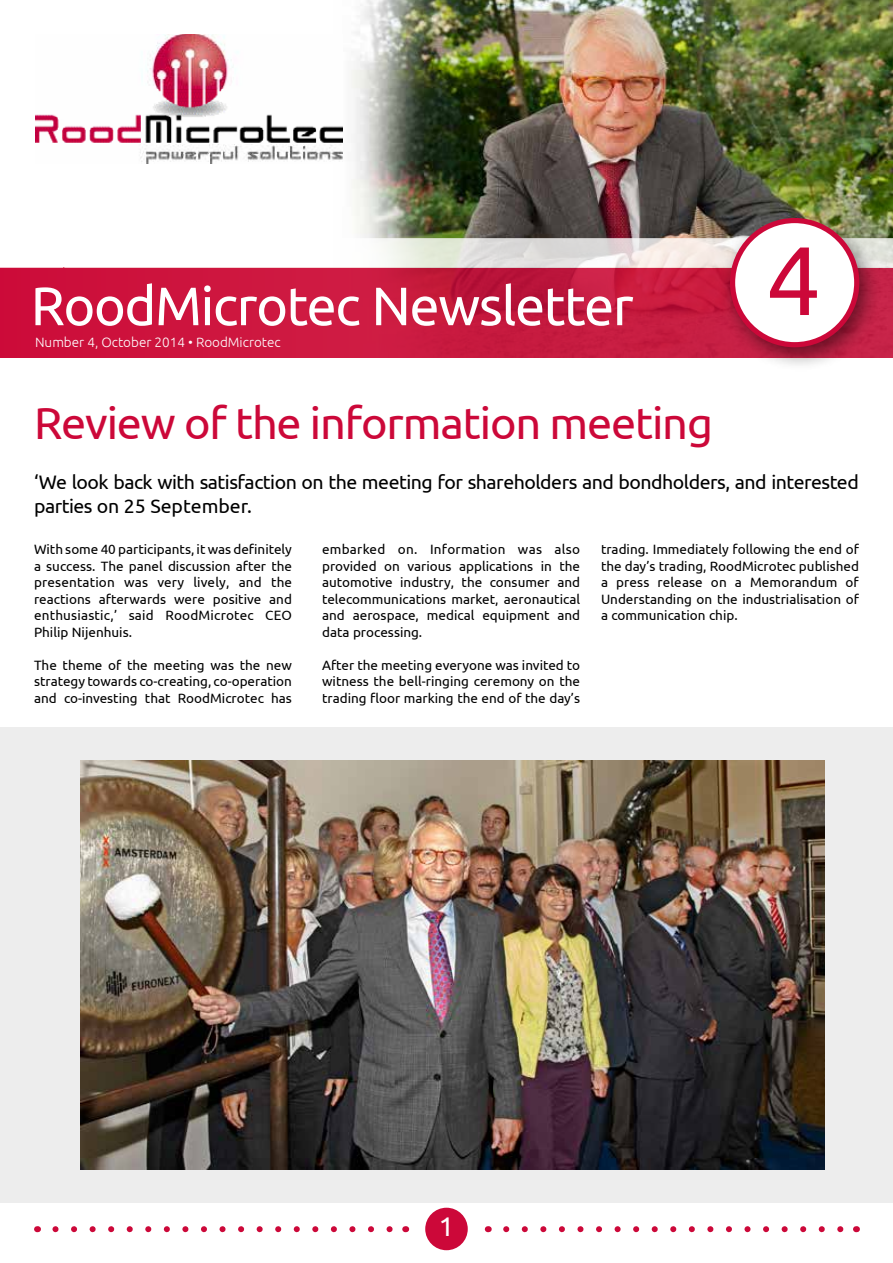
<style>
.page{position:relative;width:893px;height:1263px;background:#fff}
.page>*{position:absolute;margin:0;border:0;box-sizing:border-box;transform-origin:0 0}
.t1{font:97.35px "Ubuntu";color:#cc0839}
.t2{font:54px "Ubuntu";letter-spacing:-.025em;color:#fff}
.t3{font:45px "Ubuntu";letter-spacing:-.025em;color:#cc0839}
.t4{font:27px "Ubuntu";color:#fff}
.t5{font:19.5px/24px "Ubuntu";letter-spacing:-.025em;color:#000}
.t6{font:13.5px/16.5px "Ubuntu";color:#000;text-align:justify}
.t7{font:300 13.5px "Ubuntu";color:#fff}
</style>
<div class="page">
<div style="left:0;top:727px;width:893px;height:475px;background:#ededed"></div>
<img style="left:334px;top:0;width:559px;height:358px">
<div style="left:425px;top:1208px;width:43px;height:42px;background:#cc0839;border-radius:50%"></div>
<svg style="left:55px;top:1226px;width:338px;height:6px"></svg>
<svg style="left:506px;top:1226px;width:338px;height:6px"></svg>
<svg style="left:0;top:268px;width:893px;height:89px;background:#c8163e"></svg>
<svg style="left:0;top:238px;width:893px;height:30px"></svg>
<div style="left:717px;top:207px;width:166px;height:165px;background:#000;opacity:.5"></div>
<div style="left:733px;top:221px;width:124px;height:124px;background:#fff;border-radius:50%"></div>
<div style="left:730px;top:218px;width:129px;height:129px;border:5px solid #cc0839;border-radius:50%"></div>
<img style="left:36px;top:34px;width:307px;height:130px">
<img style="left:81px;top:761px;width:743px;height:408px">
<h2 class="t2" style="left:31px;top:273px;width:604px">RoodMicrotec Newsletter</h2>
<p class="t7" style="left:35px;top:335px;width:247px">Number 4, October 2014 • RoodMicrotec</p>
<h3 class="t3" style="left:34px;top:395px;width:680px">Review of the information meeting</h3>
<h1 class="t1" style="left:766px;top:221px;width:56px">4</h1>
<h3 class="t5" style="left:34px;top:469px;width:826px">‘We look back with satisfaction on the meeting for shareholders and bondholders, and interested parties on 25 September.</h3>
<p class="t6" style="left:34px;top:541px;width:260px">With some 40 participants, it was definitely a success. The panel discussion after the presentation was very lively, and the reactions afterwards were positive and enthusiastic,’ said RoodMicrotec CEO Philip Nijenhuis.</p>
<p class="t6" style="left:34px;top:656px;width:259px">The theme of the meeting was the new strategy towards co-creating, co-operation and co-investing that RoodMicrotec has</p>
<p class="t6" style="left:322px;top:541px;width:260px">embarked on. Information was also provided on various applications in the automotive industry, the consumer and telecommunications market, aeronautical and aerospace, medical equipment and data processing.</p>
<p class="t6" style="left:322px;top:656px;width:259px">After the meeting everyone was invited to witness the bell-ringing ceremony on the trading floor marking the end of the day’s</p>
<p class="t6" style="left:601px;top:540px;width:259px">trading. Immediately following the end of the day’s trading, RoodMicrotec published a press release on a Memorandum of Understanding on the industrialisation of a communication chip.</p>
<h3 class="t4" style="left:439px;top:1210px;width:17px">1</h3>
</div>
